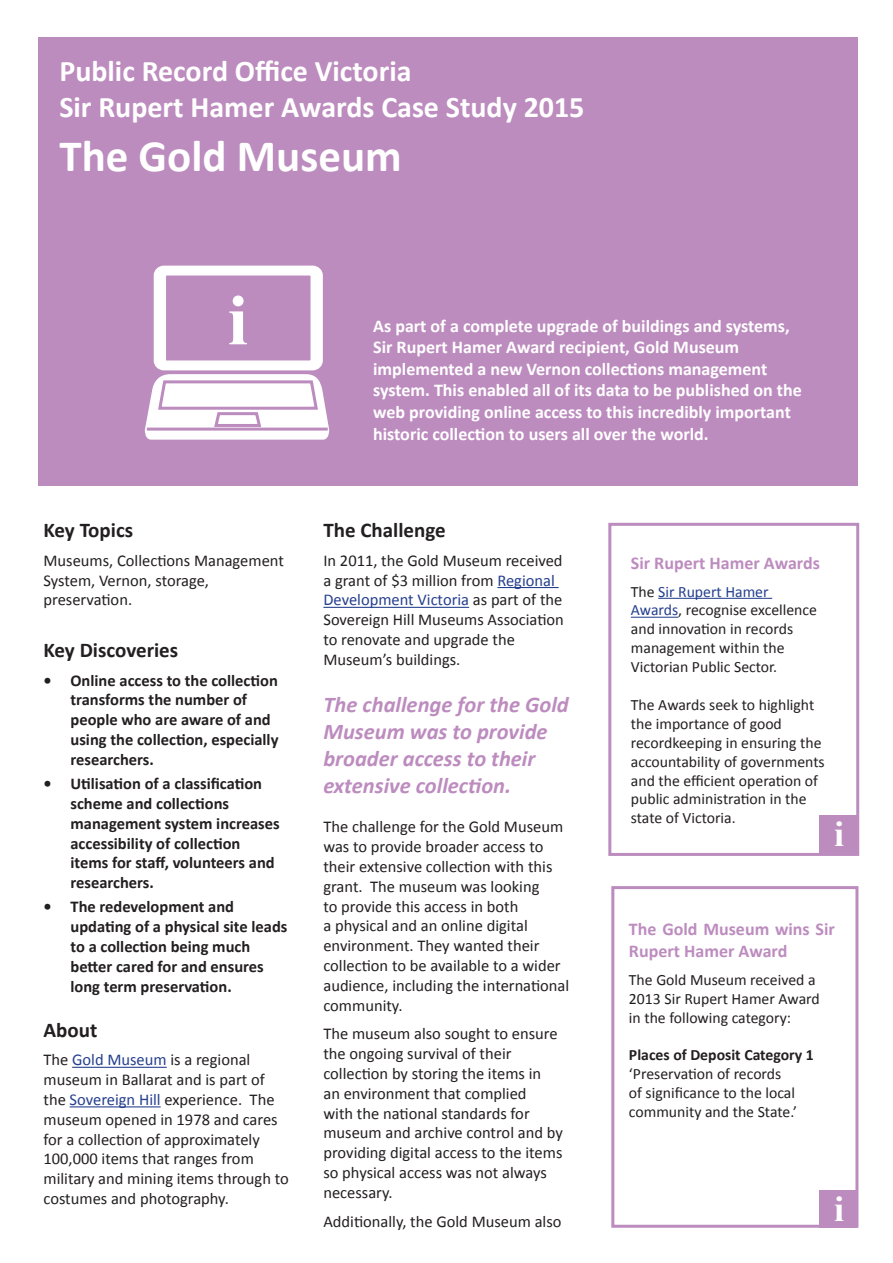
<style>
.page{position:relative;width:893px;height:1263px;background:#fff}
.page>*{position:absolute;margin:0;border:0;box-sizing:border-box;transform-origin:0 0}
.t1{font:700 72px "Times New Roman";color:#fff}
.t2{font:700 45px "Calibri";color:#fff}
.t3{font:700 36px "Times New Roman";color:#fff}
.t4{font:700 30px "Calibri";color:#fff}
.t5{font:italic 700 22.5px/27px "Calibri";color:#bd8cbf}
.t6{font:700 21px "Calibri";color:#231f20}
.t7{font:700 18px/21.6px "Calibri";color:#fff}
.t8{font:700 18px/21.6px "Calibri";color:#bd8cbf}
.t9{font:16.5px/19.8px "Calibri";color:#231f20}
.t10{font:700 16.5px/19.8px "Calibri";color:#231f20}
.t11{font:15.75px/18.9px "Calibri";color:#231f20}
.t12{font:700 15.75px "Calibri";color:#231f20}
.s1{color:#253f8e}
</style>
<div class="page">
<div style="left:38px;top:37px;width:820px;height:448px;background:#bd8cbf"></div>
<div style="left:156px;top:268px;width:165px;height:100px;background:#fff;border-radius:8px"></div>
<div style="left:154px;top:266px;width:169px;height:104px;border:4px solid #fff;border-radius:8px"></div>
<div style="left:165px;top:274px;width:147px;height:88px;background:#bd8cbf;border:2px solid #fff"></div>
<svg style="left:144px;top:374px;width:186px;height:66px"></svg>
<div style="left:608px;top:523px;width:251px;height:333px;border:3px solid #bd8cbf"></div>
<hr style="left:497px;top:587px;width:62px;height:1px;background:#253f8e">
<hr style="left:323px;top:607px;width:146px;height:1px;background:#253f8e">
<div style="left:611px;top:886px;width:247px;height:342px;border:3px solid #bd8cbf"></div>
<div style="left:819px;top:1190px;width:38px;height:38px;background:#bd8cbf"></div>
<hr style="left:72px;top:1067px;width:95px;height:1px;background:#253f8e">
<hr style="left:70px;top:1106px;width:91px;height:1px;background:#253f8e">
<hr style="left:658px;top:598px;width:114px;height:1px;background:#253f8e">
<hr style="left:631px;top:617px;width:47px;height:1px;background:#253f8e">
<div style="left:819px;top:815px;width:38px;height:38px;background:#bd8cbf"></div>
<p class="t4" style="left:59px;top:50px;width:354px">Public Record Office Victoria</p>
<p class="t4" style="left:59px;top:86px;width:527px">Sir Rupert Hamer Awards Case Study 2015</p>
<p class="t2" style="left:59px;top:124px;width:344px">The Gold Museum</p>
<p class="t1" style="left:228px;top:268px;width:22px">i</p>
<p class="t6" style="left:44px;top:515px;width:91px">Key Topics</p>
<p class="t9" style="left:44px;top:550px;width:242px">Museums, Collections Management<br>System, Vernon, storage, preservation.</p>
<p class="t6" style="left:44px;top:635px;width:136px">Key Discoveries</p>
<p class="t10" style="left:70px;top:670px;width:209px;text-indent:-27px">• Online access to the collection transforms the number of people who are aware of and using the collection, especially researchers.</p>
<p class="t10" style="left:70px;top:773px;width:211px;text-indent:-27px">• Utilisation of a classification scheme and collections management system increases accessibility of collection items for staff, volunteers and researchers.</p>
<p class="t10" style="left:70px;top:896px;width:218px;text-indent:-27px">• The redevelopment and updating of a physical site leads to a collection being much better cared for and ensures long term preservation.</p>
<p class="t6" style="left:44px;top:1015px;width:55px">About</p>
<p class="t9" style="left:44px;top:1049px;width:247px">The <span class="s1">Gold Museum</span> is a regional museum in Ballarat and is part of the <span class="s1">Sovereign Hill</span> experience. The museum opened in 1978 and cares for a collection of approximately<br>100,000 items that ranges from military and mining items through to costumes and photography.</p>
<p class="t7" style="left:373px;top:314px;width:430px">As part of a complete upgrade of buildings and systems, Sir Rupert Hamer Award recipient, Gold Museum implemented a new Vernon collections management system. This enabled all of its data to be published on the web providing online access to this incredibly important historic collection to users all over the world.</p>
<p class="t6" style="left:323px;top:515px;width:124px">The Challenge</p>
<p class="t9" style="left:323px;top:550px;width:242px">In 2011, the Gold Museum received a grant of $3 million from <span class="s1">Regional<br>Development Victoria</span> as part of the<br>Sovereign Hill Museums Association to renovate and upgrade the<br>Museum’s buildings.</p>
<p class="t5" style="left:323px;top:690px;width:247px">The challenge for the Gold<br>Museum was to provide broader access to their extensive collection.</p>
<p class="t9" style="left:323px;top:816px;width:247px">The challenge for the Gold Museum was to provide broader access to their extensive collection with this grant. The museum was looking<br>to provide this access in both<br>a physical and an online digital environment. They wanted their collection to be available to a wider audience, including the international community.</p>
<p class="t9" style="left:323px;top:1023px;width:241px">The museum also sought to ensure the ongoing survival of their collection by storing the items in<br>an environment that complied<br>with the national standards for museum and archive control and by providing digital access to the items so physical access was not always necessary.</p>
<p class="t9" style="left:323px;top:1211px;width:240px">Additionally, the Gold Museum also</p>
<p class="t8" style="left:631px;top:551px;width:191px">Sir Rupert Hamer Awards</p>
<p class="t11" style="left:631px;top:581px;width:188px">The <span class="s1">Sir Rupert Hamer<br>Awards</span>, recognise excellence and innovation in records management within the<br>Victorian Public Sector.</p>
<p class="t11" style="left:631px;top:695px;width:195px">The Awards seek to highlight the importance of good recordkeeping in ensuring the accountability of governments and the efficient operation of public administration in the state of Victoria.</p>
<p class="t3" style="left:834px;top:808px;width:12px">i</p>
<p class="t8" style="left:629px;top:918px;width:207px">The Gold Museum wins Sir<br>Rupert Hamer Award</p>
<p class="t11" style="left:629px;top:970px;width:192px">The Gold Museum received a<br>2013 Sir Rupert Hamer Award in the following category:</p>
<p class="t12" style="left:629px;top:1044px;width:186px">Places of Deposit Category 1</p>
<p class="t11" style="left:629px;top:1064px;width:170px">‘Preservation of records of significance to the local community and the State.’</p>
<p class="t3" style="left:834px;top:1183px;width:12px">i</p>
</div>
